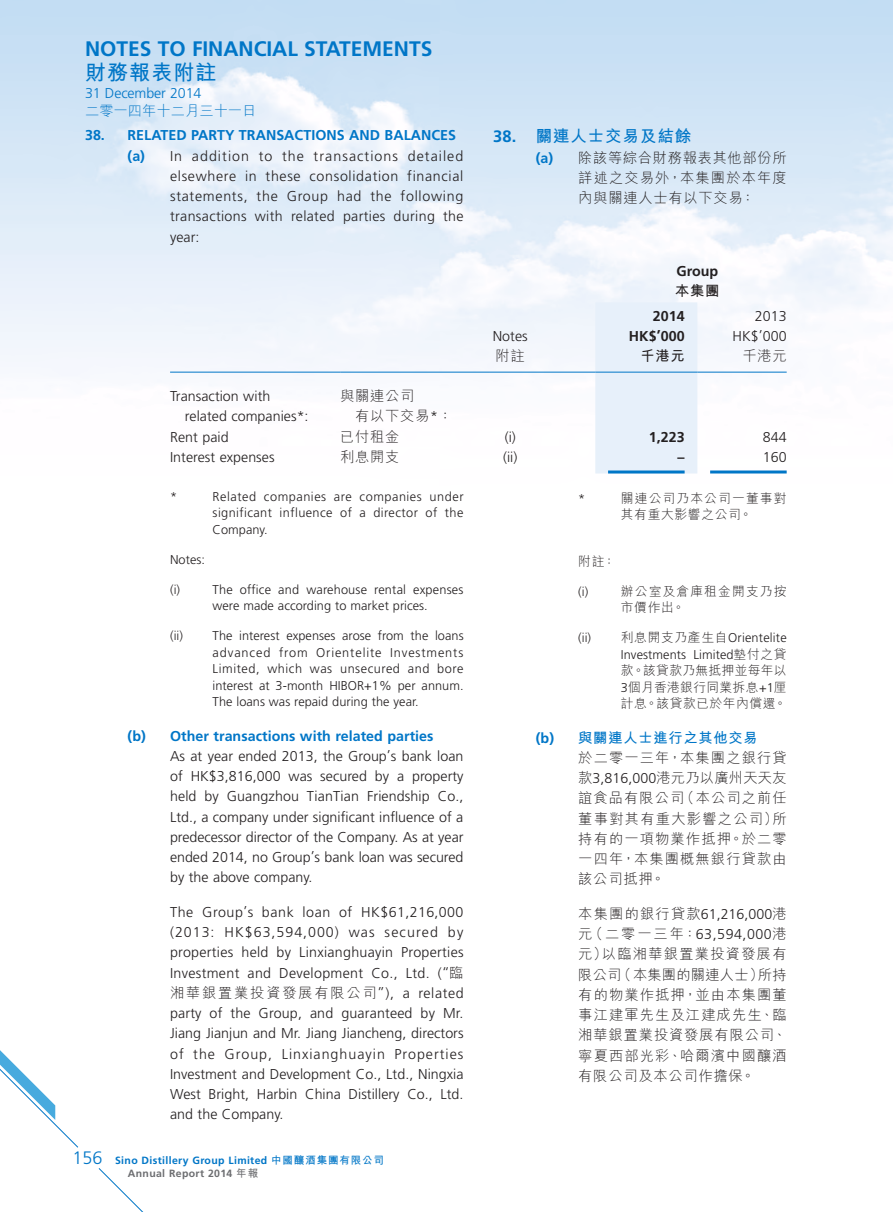
<style>
.page{position:relative;width:893px;height:1212px;background:#fff}
.page>*{position:absolute;margin:0;border:0;box-sizing:border-box;transform-origin:0 0}
.t1{font:700 21px "Frutiger LT Std";color:#0076c7}
.t2{font:700 21px "M Hei HK";letter-spacing:.055em;color:#0076c7}
.t3{font:300 18px "Frutiger LT Std";color:#0076c7}
.C_Heading_1{font:700 16.5px "M Hei HK";letter-spacing:.055em;color:#0076c7}
.Body_Text{font:300 14.25px/20.2px "Frutiger LT Std";letter-spacing:.005em;color:#231f20;text-align:justify}
.C_Body_Text{font:300 14.25px/20.2px "M Hei HK";letter-spacing:.08em;color:#231f20;text-align:justify}
.Heading_1{font:700 14.25px "Frutiger LT Std";letter-spacing:.005em;color:#0076c7}
.Heading_2{font:700 14.25px "Frutiger LT Std";letter-spacing:.005em;color:#0076c7}
.Body_Text-2{font:300 14.25px/20.2px "M Hei HK";letter-spacing:.055em;color:#231f20}
.Body_Text-3{font:700 14.25px "Frutiger LT Std";letter-spacing:.005em;color:#231f20}
.C_Heading_2{font:700 14.25px "M Hei HK";letter-spacing:.055em;color:#0076c7}
.t4{font:300 14.25px "Frutiger LT Std";letter-spacing:-.005em;color:#0076c7}
.t5{font:300 14.25px "M Hei HK";letter-spacing:.005em;color:#0076c7}
.Body_Text-4{font:700 14.25px "M Hei HK";letter-spacing:.055em;color:#231f20}
.Notes{font:300 12.75px/16.5px "Frutiger LT Std";letter-spacing:.015em;color:#231f20;text-align:justify}
.C_Notes{font:300 12.75px/16.5px "M Hei HK";letter-spacing:.055em;color:#231f20;text-align:justify}
.C_Notes-2{font:300 12.75px/16.5px "M Hei HK";letter-spacing:.09em;color:#231f20}
.C_Notes-3{font:300 12.75px "Frutiger LT Std";color:#231f20}
.t6{font:700 10.5px/12.8px "Frutiger LT Std";letter-spacing:.035em;color:#0076c7}
.s1{font-weight:700;color:#0076c7}
.s2{font-family:"Frutiger LT Std"}
.s3{font-family:"Frutiger LT Std";font-weight:700;color:#0076c7}
.s4{font-family:"M Hei HK"}
.s5{color:#6c6d70}
.s6{font-family:"M Hei HK";color:#6c6d70}
</style>
<div class="page">
<svg style="left:0;top:1050px;width:79px;height:98px"></svg>
<svg style="left:98px;top:1168px;width:46px;height:44px"></svg>
<div style="left:595px;top:302px;width:102px;height:171px;background:#e7f0fa"></div>
<hr style="left:170px;top:372px;width:170px;height:1px;background:#0076c7">
<hr style="left:340px;top:372px;width:149px;height:1px;background:#0076c7">
<hr style="left:489px;top:372px;width:106px;height:1px;background:#0076c7">
<hr style="left:595px;top:372px;width:102px;height:1px;background:#0076c7">
<hr style="left:697px;top:372px;width:90px;height:1px;background:#0076c7">
<hr style="left:608px;top:470px;width:77px;height:3px;background:#0076c7">
<hr style="left:710px;top:470px;width:77px;height:3px;background:#0076c7">
<h1 class="t1" style="left:85px;top:36px;width:349px">NOTES TO FINANCIAL STATEMENTS</h1>
<h1 class="t2" style="left:85px;top:57px;width:133px">財務報表附註</h1>
<p class="t4" style="left:85px;top:85px;width:118px">31 December 2014</p>
<p class="t5" style="left:85px;top:103px;width:173px">二零一四年十二月三十一日</p>
<p class="Heading_1" style="left:85px;top:127px;width:373px">38. RELATED PARTY TRANSACTIONS AND BALANCES</p>
<p class="Body_Text" style="left:170px;top:146px;width:295px;text-indent:-43px"><span class="s1">(a)</span> In addition to the transactions detailed elsewhere in these consolidation financial statements, the Group had the following transactions with related parties during the year:</p>
<p class="C_Heading_1" style="left:493px;top:124px;width:200px"><span class="s2">38.</span> 關連人士交易及結餘</p>
<p class="C_Body_Text" style="left:578px;top:147px;width:210px;text-indent:-43px"><span class="s3">(a)</span> 除該等綜合財務報表其他部份所詳述之交易外，本集團於本年度內與關連人士有以下交易：</p>
<p class="Body_Text-3" style="left:676px;top:263px;width:43px">Group</p>
<p class="Body_Text-4" style="left:675px;top:281px;width:46px">本集團</p>
<p class="Body_Text-3" style="left:653px;top:307px;width:33px">2014</p>
<p class="Body_Text" style="left:755px;top:306px;width:33px">2013</p>
<p class="Body_Text" style="left:493px;top:326px;width:37px">Notes</p>
<p class="Body_Text-3" style="left:629px;top:328px;width:57px">HK$’000</p>
<p class="Body_Text" style="left:732px;top:326px;width:56px">HK$’000</p>
<p class="Body_Text-2" style="left:496px;top:346px;width:31px">附註</p>
<p class="Body_Text-4" style="left:640px;top:346px;width:46px">千港元</p>
<p class="Body_Text-2" style="left:742px;top:346px;width:46px">千港元</p>
<p class="t3" style="left:72px;top:1147px;width:32px">156</p>
<p class="Body_Text" style="left:185px;top:386px;width:125px;text-indent:-15px">Transaction with related companies*:</p>
<p class="Body_Text-2" style="left:355px;top:386px;width:99px;text-indent:-15px">與關連公司<br>有以下交易<span class="s2">*</span>：</p>
<p class="Body_Text" style="left:170px;top:427px;width:60px">Rent paid</p>
<p class="Body_Text-2" style="left:340px;top:426px;width:61px">已付租金</p>
<p class="Body_Text" style="left:505px;top:427px;width:13px">(i)</p>
<p class="Body_Text-3" style="left:649px;top:428px;width:37px">1,223</p>
<p class="Body_Text" style="left:763px;top:427px;width:25px">844</p>
<p class="Body_Text" style="left:170px;top:447px;width:106px">Interest expenses</p>
<p class="Body_Text-2" style="left:340px;top:446px;width:61px">利息開支</p>
<p class="Body_Text" style="left:503px;top:447px;width:16px">(ii)</p>
<p class="Body_Text-3" style="left:677px;top:449px;width:9px">–</p>
<p class="Body_Text" style="left:763px;top:447px;width:25px">160</p>
<p class="Notes" style="left:170px;top:488px;width:9px">*</p>
<p class="Notes" style="left:213px;top:488px;width:252px">Related companies are companies under significant influence of a director of the Company.</p>
<p class="Notes" style="left:170px;top:551px;width:36px">Notes:</p>
<p class="Notes" style="left:170px;top:581px;width:11px">(i)</p>
<p class="Notes" style="left:213px;top:581px;width:252px">The office and warehouse rental expenses were made according to market prices.</p>
<p class="Notes" style="left:170px;top:628px;width:14px">(ii)</p>
<p class="Notes" style="left:213px;top:628px;width:252px">The interest expenses arose from the loans advanced from Orientelite Investments Limited, which was unsecured and bore interest at 3-month HIBOR+1% per annum.<br>The loans was repaid during the year.</p>
<p class="Heading_2" style="left:128px;top:727px;width:308px">(b) Other transactions with related parties</p>
<p class="Body_Text" style="left:170px;top:746px;width:295px">As at year ended 2013, the Group’s bank loan of HK$3,816,000 was secured by a property held by Guangzhou TianTian Friendship Co., Ltd., a company under significant influence of a predecessor director of the Company. As at year ended 2014, no Group’s bank loan was secured by the above company.</p>
<p class="Body_Text" style="left:170px;top:902px;width:295px">The Group’s bank loan of HK$61,216,000 (2013: HK$63,594,000) was secured by properties held by Linxianghuayin Properties Investment and Development Co., Ltd. (“<span class="s4">臨湘華銀置業投資發展有限公司</span>”), a related party of the Group, and guaranteed by Mr.<br>Jiang Jianjun and Mr. Jiang Jiancheng, directors of the Group, Linxianghuayin Properties Investment and Development Co., Ltd., Ningxia West Bright, Harbin China Distillery Co., Ltd. and the Company.</p>
<p class="C_Notes-3" style="left:578px;top:491px;width:9px">*</p>
<p class="C_Notes-2" style="left:621px;top:489px;width:167px">關連公司乃本公司一董事對其有重大影響之公司。</p>
<p class="C_Notes" style="left:578px;top:552px;width:39px">附註：</p>
<p class="C_Notes-3" style="left:578px;top:584px;width:11px">(i)</p>
<p class="C_Notes-2" style="left:621px;top:582px;width:167px">辦公室及倉庫租金開支乃按市價作出。</p>
<p class="C_Notes-3" style="left:578px;top:630px;width:14px">(ii)</p>
<p class="C_Notes" style="left:621px;top:629px;width:167px">利息開支乃產生自<span class="s2">Orientelite Investments Limited</span>墊付之貸款。該貸款乃無抵押並每年以<span class="s2">3</span>個月香港銀行同業拆息<span class="s2">+1</span>厘計息。該貸款已於年內償還。</p>
<p class="C_Heading_2" style="left:536px;top:727px;width:223px"><span class="s2">(b)</span> 與關連人士進行之其他交易</p>
<p class="C_Body_Text" style="left:578px;top:747px;width:210px">於二零一三年，本集團之銀行貸款<span class="s2">3,816,000</span>港元乃以廣州天天友誼食品有限公司（本公司之前任董事對其有重大影響之公司）所持有的一項物業作抵押。於二零一四年，本集團概無銀行貸款由該公司抵押。</p>
<p class="C_Body_Text" style="left:578px;top:903px;width:210px">本集團的銀行貸款<span class="s2">61,216,000</span>港元（二零一三年：<span class="s2">63,594,000</span>港元）以臨湘華銀置業投資發展有限公司（本集團的關連人士）所持有的物業作抵押，並由本集團董事江建軍先生及江建成先生、臨湘華銀置業投資發展有限公司、寧夏西部光彩、哈爾濱中國釀酒有限公司及本公司作擔保。</p>
<p class="t6" style="left:128px;top:1154px;width:258px;text-indent:-13px">Sino Distillery Group Limited <span class="s4">中國釀酒集團有限公司<br></span><span class="s5">Annual Report 2014</span> <span class="s6">年報</span></p>
</div>
